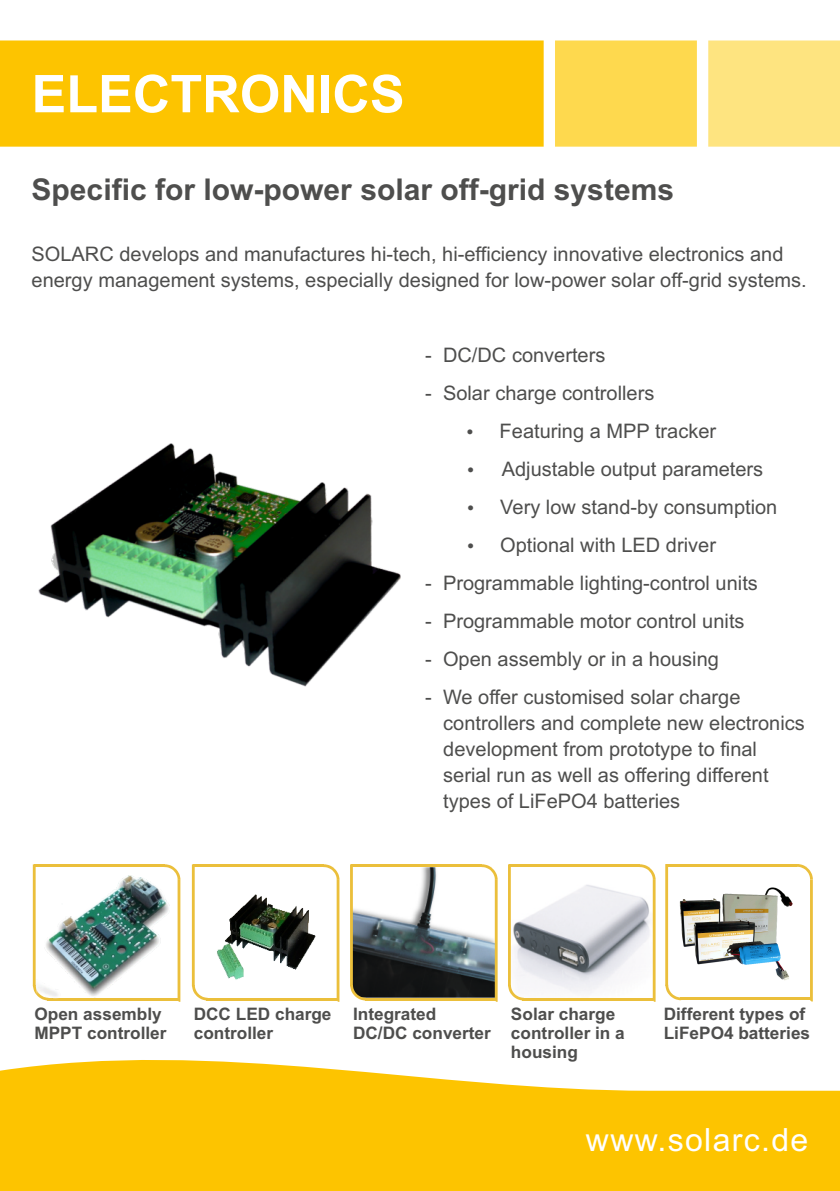
<style>
.page{position:relative;width:840px;height:1191px;background:#fff}
.page>*{position:absolute;margin:0;border:0;box-sizing:border-box;transform-origin:0 0}
.t1{font:700 52px "Arial";color:#fff}
.t2{font:32px "Arial";letter-spacing:.04em;color:#fff}
.t3{font:700 30px "Arial";color:#4e4e4d}
.t4{font:20px/26px "Arial";color:#4e4e4d}
.t5{font:700 17.2px/19.2px "Arial";color:#4e4e4d}
</style>
<div class="page">
<svg style="left:0;top:1060px;width:839px;height:131px;background:#fdcb20"></svg>
<div style="left:0;top:40px;width:543px;height:107px;background:#fdc400"></div>
<div style="left:554px;top:40px;width:142px;height:107px;background:#fed94e"></div>
<img style="left:366px;top:867px;width:115px;height:130px">
<hr style="left:365px;top:997px;width:130px;height:3px;background:#ebbf3b">
<hr style="left:351px;top:864px;width:130px;height:3px;background:#ebbf3b">
<svg style="left:481px;top:864px;width:16px;height:137px"></svg>
<svg style="left:350px;top:864px;width:16px;height:136px"></svg>
<img style="left:523px;top:885px;width:116px;height:108px">
<hr style="left:522px;top:997px;width:130px;height:3px;background:#ebbf3b">
<hr style="left:509px;top:864px;width:130px;height:3px;background:#ebbf3b">
<svg style="left:639px;top:864px;width:16px;height:137px"></svg>
<svg style="left:508px;top:864px;width:15px;height:136px"></svg>
<hr style="left:679px;top:997px;width:130px;height:3px;background:#ebbf3b">
<hr style="left:666px;top:864px;width:130px;height:3px;background:#ebbf3b">
<svg style="left:796px;top:864px;width:16px;height:137px"></svg>
<svg style="left:665px;top:864px;width:15px;height:136px"></svg>
<img style="left:217px;top:894px;width:99px;height:86px">
<hr style="left:207px;top:997px;width:130px;height:3px;background:#ebbf3b">
<hr style="left:193px;top:864px;width:130px;height:3px;background:#ebbf3b">
<svg style="left:323px;top:864px;width:16px;height:137px"></svg>
<svg style="left:192px;top:864px;width:16px;height:136px"></svg>
<hr style="left:48px;top:997px;width:130px;height:3px;background:#ebbf3b">
<hr style="left:34px;top:864px;width:130px;height:3px;background:#ebbf3b">
<svg style="left:164px;top:864px;width:16px;height:137px"></svg>
<svg style="left:33px;top:864px;width:15px;height:136px"></svg>
<img style="left:36px;top:875px;width:133px;height:123px">
<div style="left:708px;top:40px;width:131px;height:107px;background:#fee480"></div>
<img style="left:39px;top:443px;width:361px;height:243px">
<img style="left:674px;top:885px;width:127px;height:97px">
<h1 class="t1" style="left:32px;top:74px;width:374px">ELECTRONICS</h1>
<h3 class="t3" style="left:32px;top:178px;width:643px">Specific for low-power solar off-grid systems</h3>
<p class="t4" style="left:32px;top:243px;width:776px">SOLARC develops and manufactures hi-tech, hi-efficiency innovative electronics and energy management systems, especially designed for low-power solar off-grid systems.</p>
<p class="t4" style="left:425px;top:344px;width:182px">- DC/DC converters</p>
<p class="t4" style="left:499px;top:376px;width:279px;line-height:38px;text-indent:-74px">- Solar charge controllers<br>Featuring a MPP tracker<br>Adjustable output parameters<br>Very low stand-by consumption<br>Optional with LED driver</p>
<p class="t4" style="left:425px;top:572px;width:334px">- Programmable lighting-control units</p>
<p class="t4" style="left:425px;top:610px;width:320px">- Programmable motor control units</p>
<p class="t4" style="left:425px;top:648px;width:295px">- Open assembly or in a housing</p>
<p class="t4" style="left:443px;top:686px;width:363px;text-indent:-18px">- We offer customised solar charge controllers and complete new electronics development from prototype to final serial run as well as offering different types of LiFePO4 batteries</p>
<p class="t5" style="left:34px;top:1005px;width:133px">Open assembly<br>MPPT controller</p>
<p class="t5" style="left:194px;top:1005px;width:139px">DCC LED charge controller</p>
<p class="t5" style="left:353px;top:1005px;width:139px">Integrated<br>DC/DC converter</p>
<p class="t5" style="left:510px;top:1005px;width:115px">Solar charge controller in a housing</p>
<p class="t5" style="left:663px;top:1006px;width:148px">Different types of<br>LiFePO4 batteries</p>
<h2 class="t2" style="left:585px;top:1128px;width:224px">www.solarc.de</h2>
</div>
